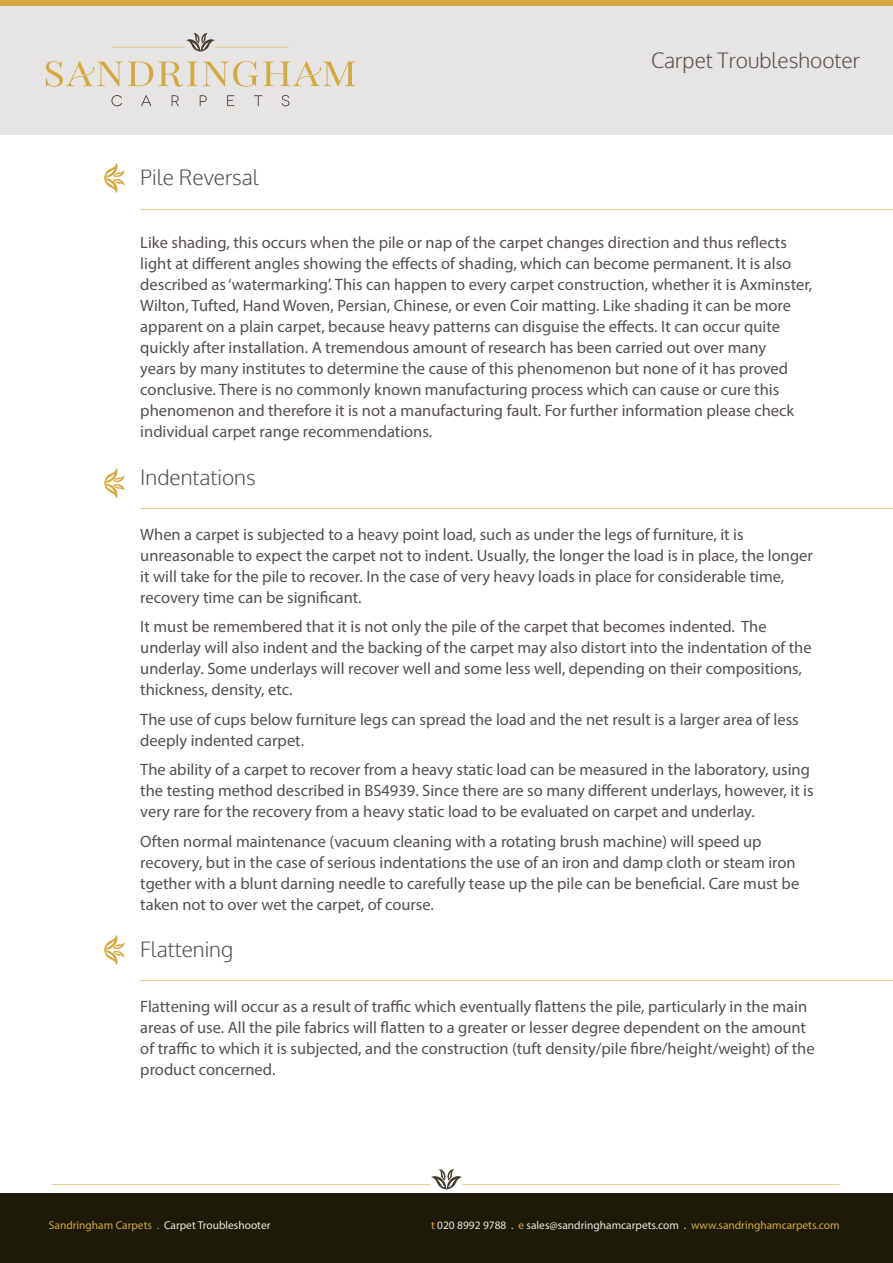
<style>
.page{position:relative;width:893px;height:1263px;background:#fff}
.page>*{position:absolute;margin:0;border:0;box-sizing:border-box;transform-origin:0 0}
.t1{font:300 21px "Oxygen";color:#55504d}
.t2{font:16.5px/21px "Myriad Pro";color:#55504d}
.t3{font:11.4px "Myriad Pro";color:#eee8da}
.s1{color:#d4a941}
</style>
<div class="page">
<div style="left:0;top:1193px;width:893px;height:70px;background:#1e1a09"></div>
<svg style="left:51px;top:1169px;width:789px;height:20px"></svg>
<div style="left:0;top:0;width:893px;height:135px;background:#e6e5e3"></div>
<div style="left:0;top:0;width:893px;height:5px;background:#d4a941"></div>
<svg style="left:111px;top:95px;width:11px;height:11px"></svg>
<svg style="left:141px;top:95px;width:10px;height:11px"></svg>
<svg style="left:172px;top:95px;width:7px;height:11px"></svg>
<svg style="left:200px;top:95px;width:7px;height:11px"></svg>
<svg style="left:227px;top:95px;width:7px;height:11px"></svg>
<svg style="left:254px;top:95px;width:8px;height:11px"></svg>
<svg style="left:282px;top:95px;width:7px;height:11px"></svg>
<svg style="left:46px;top:61px;width:309px;height:26px"></svg>
<svg style="left:112px;top:33px;width:177px;height:19px"></svg>
<svg style="left:104px;top:163px;width:20px;height:30px"></svg>
<svg style="left:140px;top:209px;width:753px;height:1px"></svg>
<svg style="left:104px;top:468px;width:20px;height:30px"></svg>
<svg style="left:140px;top:508px;width:753px;height:1px"></svg>
<svg style="left:104px;top:934px;width:20px;height:31px"></svg>
<svg style="left:139px;top:980px;width:754px;height:1px"></svg>
<p class="t1" style="left:140px;top:164px;width:120px">Pile Reversal</p>
<p class="t1" style="left:651px;top:48px;width:210px">Carpet Troubleshooter</p>
<p class="t2" style="left:140px;top:232px;width:674px">Like shading, this occurs when the pile or nap of the carpet changes direction and thus reflects light at different angles showing the effects of shading, which can become permanent. It is also described as ‘watermarking’. This can happen to every carpet construction, whether it is Axminster, Wilton, Tufted, Hand Woven, Persian, Chinese, or even Coir matting. Like shading it can be more apparent on a plain carpet, because heavy patterns can disguise the effects. It can occur quite quickly after installation. A tremendous amount of research has been carried out over many<br>years by many institutes to determine the cause of this phenomenon but none of it has proved conclusive. There is no commonly known manufacturing process which can cause or cure this phenomenon and therefore it is not a manufacturing fault. For further information please check individual carpet range recommendations.</p>
<p class="t1" style="left:140px;top:464px;width:117px">Indentations</p>
<p class="t2" style="left:140px;top:523px;width:674px">When a carpet is subjected to a heavy point load, such as under the legs of furniture, it is unreasonable to expect the carpet not to indent. Usually, the longer the load is in place, the longer it will take for the pile to recover. In the case of very heavy loads in place for considerable time, recovery time can be significant.</p>
<p class="t2" style="left:140px;top:616px;width:673px">It must be remembered that it is not only the pile of the carpet that becomes indented. The underlay will also indent and the backing of the carpet may also distort into the indentation of the underlay. Some underlays will recover well and some less well, depending on their compositions, thickness, density, etc.</p>
<p class="t2" style="left:140px;top:708px;width:660px">The use of cups below furniture legs can spread the load and the net result is a larger area of less deeply indented carpet.</p>
<p class="t2" style="left:140px;top:759px;width:675px">The ability of a carpet to recover from a heavy static load can be measured in the laboratory, using the testing method described in BS4939. Since there are so many different underlays, however, it is very rare for the recovery from a heavy static load to be evaluated on carpet and underlay.</p>
<p class="t2" style="left:140px;top:830px;width:660px">Often normal maintenance (vacuum cleaning with a rotating brush machine) will speed up recovery, but in the case of serious indentations the use of an iron and damp cloth or steam iron tgether with a blunt darning needle to carefully tease up the pile can be beneficial. Care must be taken not to over wet the carpet, of course.</p>
<p class="t1" style="left:140px;top:936px;width:94px">Flattening</p>
<p class="t2" style="left:140px;top:996px;width:676px">Flattening will occur as a result of traffic which eventually flattens the pile, particularly in the main areas of use. All the pile fabrics will flatten to a greater or lesser degree dependent on the amount of traffic to which it is subjected, and the construction (tuft density/pile fibre/height/weight) of the product concerned.</p>
<p class="t3" style="left:49px;top:1218px;width:223px"><span class="s1">Sandringham Carpets .</span> Carpet Troubleshooter</p>
<p class="t3" style="left:431px;top:1218px;width:410px"><span class="s1">t</span> 020 8992 9788 . <span class="s1">e</span> sales@sandringhamcarpets.com . <span class="s1">www.sandringhamcarpets.com</span></p>
</div>
